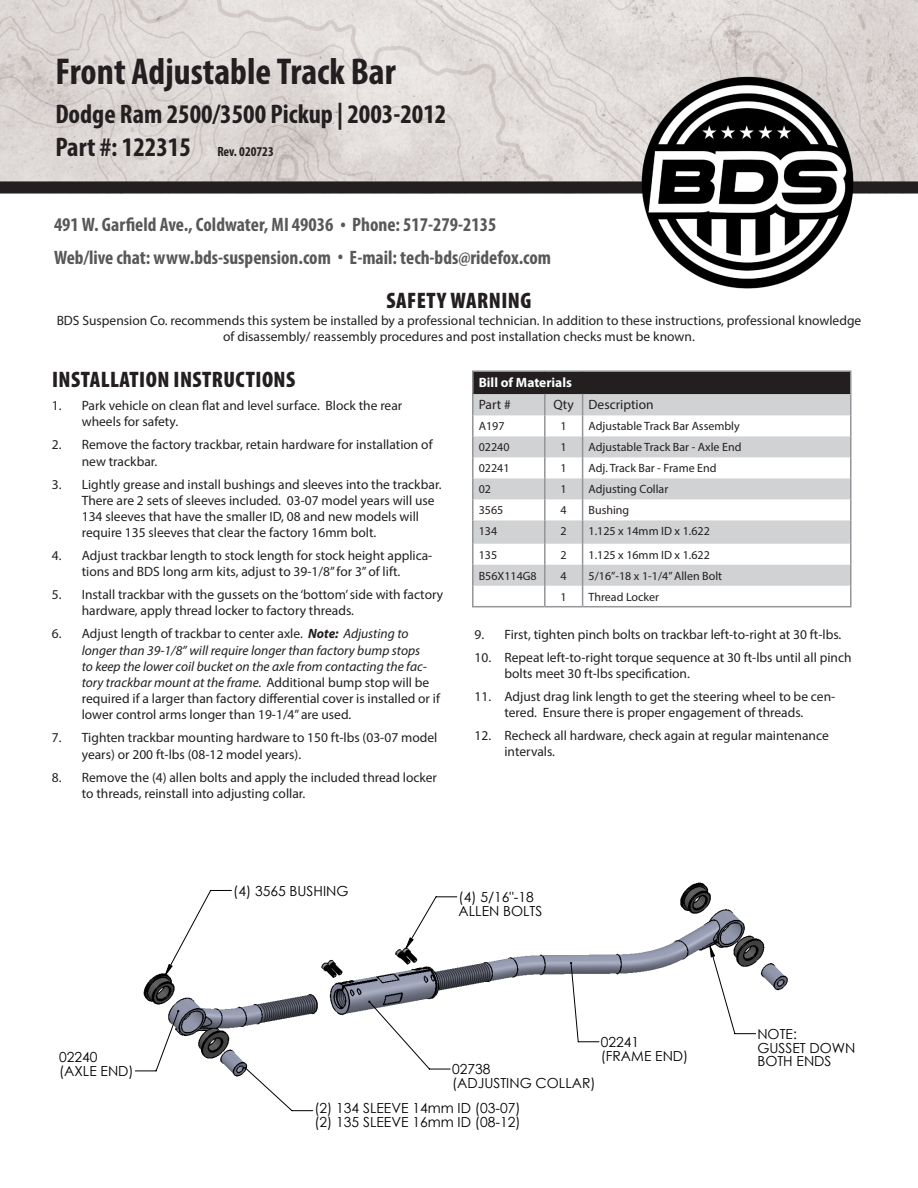
<style>
.page{position:relative;width:918px;height:1188px;background:#fff}
.page>*{position:absolute;margin:0;border:0;box-sizing:border-box;transform-origin:0 0}
.t1{font:700 condensed 37.5px "Myriad Pro";color:#231f20}
.t2{font:700 condensed 27px "Myriad Pro";color:#231f20}
.Headlines{font:900 condensed 22.5px "Myriad Pro";letter-spacing:.02em;color:#231f20}
.t3{font:700 condensed 19.5px "Myriad Pro";color:#57585a}
.t4{font:13.8px/13.6px "Century Gothic";color:#000}
.t5{font:13.5px/16.2px "Myriad Pro";color:#231f20}
.t6{font:700 13.5px "Myriad Pro";color:#fff}
.Bolt_Pack{font:12px "Myriad Pro";color:#231f20}
.s1{font-size:13.5px}
.s2{font-weight:700;font-style:italic}
.s3{font-style:italic}
</style>
<div class="page">
<img style="left:0;top:0;width:918px;height:181px">
<div style="left:0;top:181px;width:918px;height:12px;background:#231f20"></div>
<div style="left:473px;top:371px;width:378px;height:22px;background:#231f20"></div>
<svg style="left:474px;top:394px;width:376px;height:192px;fill:#d1d2d4"></svg>
<hr style="left:472px;top:370px;width:73px;height:2px;background:#939598">
<hr style="left:472px;top:372px;width:2px;height:21px;background:#939598">
<hr style="left:545px;top:370px;width:38px;height:2px;background:#939598">
<hr style="left:583px;top:370px;width:269px;height:2px;background:#939598">
<hr style="left:850px;top:372px;width:2px;height:21px;background:#939598">
<hr style="left:472px;top:393px;width:2px;height:22px;background:#939598">
<hr style="left:544px;top:394px;width:2px;height:21px;background:#939598">
<hr style="left:850px;top:393px;width:2px;height:22px;background:#939598">
<hr style="left:472px;top:415px;width:2px;height:21px;background:#939598">
<hr style="left:544px;top:415px;width:2px;height:21px;background:#939598">
<hr style="left:850px;top:415px;width:2px;height:21px;background:#939598">
<hr style="left:472px;top:436px;width:2px;height:21px;background:#939598">
<hr style="left:544px;top:436px;width:2px;height:21px;background:#939598">
<hr style="left:850px;top:436px;width:2px;height:21px;background:#939598">
<hr style="left:472px;top:457px;width:2px;height:21px;background:#939598">
<hr style="left:544px;top:457px;width:2px;height:21px;background:#939598">
<hr style="left:850px;top:457px;width:2px;height:21px;background:#939598">
<hr style="left:472px;top:478px;width:2px;height:21px;background:#939598">
<hr style="left:544px;top:478px;width:2px;height:21px;background:#939598">
<hr style="left:850px;top:478px;width:2px;height:21px;background:#939598">
<hr style="left:472px;top:499px;width:2px;height:21px;background:#939598">
<hr style="left:544px;top:499px;width:2px;height:21px;background:#939598">
<hr style="left:850px;top:499px;width:2px;height:21px;background:#939598">
<hr style="left:472px;top:520px;width:2px;height:24px;background:#939598">
<hr style="left:544px;top:520px;width:2px;height:24px;background:#939598">
<hr style="left:850px;top:520px;width:2px;height:24px;background:#939598">
<hr style="left:472px;top:544px;width:2px;height:21px;background:#939598">
<hr style="left:544px;top:544px;width:2px;height:21px;background:#939598">
<hr style="left:850px;top:544px;width:2px;height:21px;background:#939598">
<hr style="left:472px;top:565px;width:2px;height:21px;background:#939598">
<hr style="left:544px;top:565px;width:2px;height:21px;background:#939598">
<hr style="left:850px;top:565px;width:2px;height:21px;background:#939598">
<hr style="left:472px;top:586px;width:2px;height:20px;background:#939598">
<hr style="left:544px;top:586px;width:2px;height:20px;background:#939598">
<svg style="left:582px;top:394px;width:1px;height:212px"></svg>
<hr style="left:850px;top:586px;width:2px;height:20px;background:#939598">
<hr style="left:472px;top:606px;width:73px;height:1px;background:#939598">
<hr style="left:545px;top:606px;width:38px;height:1px;background:#939598">
<hr style="left:583px;top:606px;width:269px;height:1px;background:#939598">
<hr style="left:474px;top:393px;width:71px;height:1px;background:#231f20">
<hr style="left:545px;top:393px;width:38px;height:1px;background:#231f20">
<hr style="left:583px;top:393px;width:267px;height:1px;background:#231f20">
<svg style="left:135px;top:890px;width:621px;height:222px"></svg>
<svg style="left:165px;top:938px;width:550px;height:131px"></svg>
<img style="left:639px;top:75px;width:216px;height:214px">
<p class="t1" style="left:55px;top:48px;width:342px">Front Adjustable Track Bar</p>
<p class="t2" style="left:55px;top:97px;width:393px">Dodge Ram 2500/3500 Pickup | 2003-2012</p>
<p class="t2" style="left:55px;top:130px;width:220px">Part #: 122315 <span class="s1">Rev. 020723</span></p>
<p class="t3" style="left:54px;top:213px;width:444px">491 W. Garfield Ave., Coldwater, MI 49036 <sup>.</sup> Phone: 517-279-2135</p>
<p class="t3" style="left:54px;top:245px;width:499px">Web/live chat: www.bds-suspension.com <sup>.</sup> E-mail: tech-bds@ridefox.com</p>
<p class="Headlines" style="left:387px;top:287px;width:146px">SAFETY WARNING</p>
<p class="t5" style="left:57px;top:312px;width:806px;text-align:center">BDS Suspension Co. recommends this system be installed by a professional technician. In addition to these instructions, professional knowledge of disassembly/ reassembly procedures and post installation checks must be known.</p>
<p class="Headlines" style="left:52px;top:365px;width:245px">INSTALLATION INSTRUCTIONS</p>
<p class="t5" style="left:82px;top:397px;width:322px;text-indent:-30px">1. Park vehicle on clean flat and level surface. Block the rear wheels for safety.</p>
<p class="t5" style="left:82px;top:437px;width:352px;text-indent:-30px">2. Remove the factory trackbar, retain hardware for installation of new trackbar.</p>
<p class="t5" style="left:82px;top:476px;width:361px;text-indent:-30px">3. Lightly grease and install bushings and sleeves into the trackbar.<br>There are 2 sets of sleeves included. 03-07 model years will use 134 sleeves that have the smaller ID, 08 and new models will require 135 sleeves that clear the factory 16mm bolt.</p>
<p class="t5" style="left:52px;top:547px;width:382px;text-align:center">4. Adjust trackbar length to stock length for stock height applica&shy;tions and BDS long arm kits, adjust to 39-1/8” for 3” of lift.</p>
<p class="t5" style="left:82px;top:586px;width:363px;text-indent:-30px">5. Install trackbar with the gussets on the ‘bottom’ side with factory hardware, apply thread locker to factory threads.</p>
<p class="t5" style="left:82px;top:626px;width:360px;text-indent:-30px">6. Adjust length of trackbar to center axle. <span class="s2">Note:</span> <span class="s3">Adjusting to longer than 39-1/8” will require longer than factory bump stops<br>to keep the lower coil bucket on the axle from contacting the fac&shy;tory trackbar mount at the frame.</span> Additional bump stop will be required if a larger than factory differential cover is installed or if lower control arms longer than 19-1/4” are used.</p>
<p class="t5" style="left:82px;top:730px;width:357px;text-indent:-30px">7. Tighten trackbar mounting hardware to 150 ft-lbs (03-07 model years) or 200 ft-lbs (08-12 model years).</p>
<p class="t5" style="left:82px;top:769px;width:357px;text-indent:-30px">8. Remove the (4) allen bolts and apply the included thread locker to threads, reinstall into adjusting collar.</p>
<p class="t6" style="left:479px;top:374px;width:95px">Bill of Materials</p>
<p class="t5" style="left:479px;top:397px;width:34px">Part #</p>
<p class="t5" style="left:553px;top:397px;width:22px">Qty</p>
<p class="t5" style="left:589px;top:397px;width:67px">Description</p>
<p class="Bolt_Pack" style="left:479px;top:419px;width:27px">A197</p>
<p class="Bolt_Pack" style="left:561px;top:419px;width:8px">1</p>
<p class="Bolt_Pack" style="left:589px;top:419px;width:153px">Adjustable Track Bar Assembly</p>
<p class="Bolt_Pack" style="left:479px;top:440px;width:32px">02240</p>
<p class="Bolt_Pack" style="left:561px;top:440px;width:8px">1</p>
<p class="Bolt_Pack" style="left:589px;top:440px;width:154px">Adjustable Track Bar - Axle End</p>
<p class="Bolt_Pack" style="left:479px;top:461px;width:32px">02241</p>
<p class="Bolt_Pack" style="left:561px;top:461px;width:8px">1</p>
<p class="Bolt_Pack" style="left:589px;top:461px;width:129px">Adj. Track Bar - Frame End</p>
<p class="Bolt_Pack" style="left:479px;top:482px;width:14px">02</p>
<p class="Bolt_Pack" style="left:561px;top:482px;width:8px">1</p>
<p class="Bolt_Pack" style="left:589px;top:482px;width:81px">Adjusting Collar</p>
<p class="Bolt_Pack" style="left:479px;top:503px;width:26px">3565</p>
<p class="Bolt_Pack" style="left:561px;top:503px;width:8px">4</p>
<p class="Bolt_Pack" style="left:589px;top:503px;width:42px">Bushing</p>
<p class="Bolt_Pack" style="left:479px;top:524px;width:20px">134</p>
<p class="Bolt_Pack" style="left:561px;top:524px;width:8px">2</p>
<p class="Bolt_Pack" style="left:589px;top:524px;width:123px">1.125 x 14mm ID x 1.622</p>
<p class="Bolt_Pack" style="left:479px;top:547px;width:20px">135</p>
<p class="Bolt_Pack" style="left:561px;top:547px;width:8px">2</p>
<p class="Bolt_Pack" style="left:589px;top:547px;width:123px">1.125 x 16mm ID x 1.622</p>
<p class="Bolt_Pack" style="left:479px;top:568px;width:60px">B56X114G8</p>
<p class="Bolt_Pack" style="left:561px;top:568px;width:8px">4</p>
<p class="Bolt_Pack" style="left:589px;top:568px;width:135px">5/16”-18 x 1-1/4” Allen Bolt</p>
<p class="Bolt_Pack" style="left:561px;top:589px;width:8px">1</p>
<p class="Bolt_Pack" style="left:589px;top:589px;width:72px">Thread Locker</p>
<p class="t5" style="left:474px;top:626px;width:368px">9. First, tighten pinch bolts on trackbar left-to-right at 30 ft-lbs.</p>
<p class="t5" style="left:504px;top:649px;width:349px;text-indent:-30px">10. Repeat left-to-right torque sequence at 30 ft-lbs until all pinch bolts meet 30 ft-lbs specification.</p>
<p class="t5" style="left:474px;top:688px;width:362px;text-align:center">11. Adjust drag link length to get the steering wheel to be cen&shy;tered. Ensure there is proper engagement of threads.</p>
<p class="t5" style="left:504px;top:727px;width:326px;text-indent:-30px">12. Recheck all hardware, check again at regular maintenance intervals.</p>
<p class="t4" style="left:233px;top:884px;width:117px">(4) 3565 BUSHING</p>
<p class="t4" style="left:459px;top:890px;width:85px">(4) 5/16"-18<br>ALLEN BOLTS</p>
<p class="t4" style="left:59px;top:1050px;width:76px">02240 (AXLE END)</p>
<p class="t4" style="left:601px;top:1035px;width:89px">02241 (FRAME END)</p>
<p class="t4" style="left:757px;top:1027px;width:100px">NOTE:<br>GUSSET DOWN<br>BOTH ENDS</p>
<p class="t4" style="left:452px;top:1062px;width:145px">02738<br>(ADJUSTING COLLAR)</p>
<p class="t4" style="left:315px;top:1101px;width:207px">(2) 134 SLEEVE 14mm ID (03-07) (2) 135 SLEEVE 16mm ID (08-12)</p>
</div>
